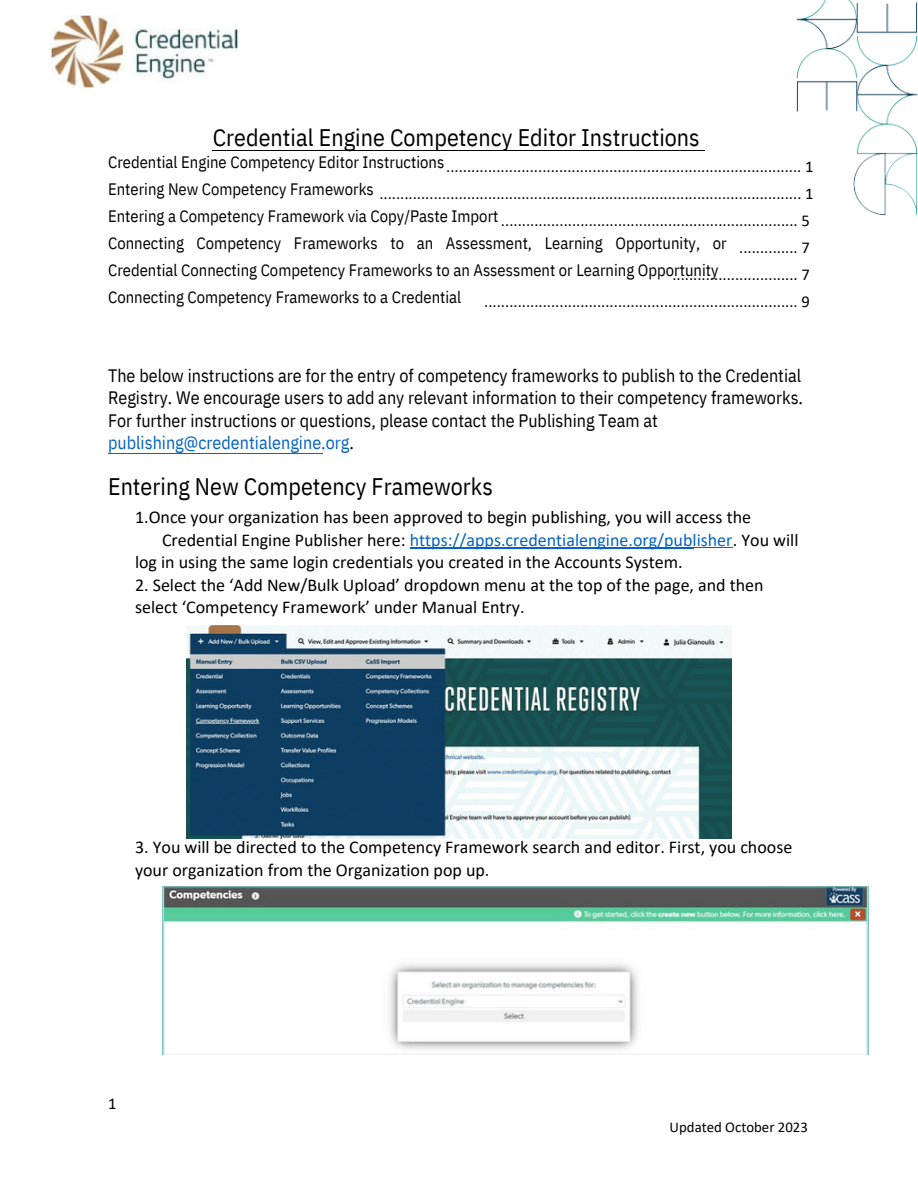
<style>
.page{position:relative;width:918px;height:1188px;background:#fff}
.page>*{position:absolute;margin:0;border:0;box-sizing:border-box;transform-origin:0 0}
.t1{font:24px "IBM Plex Sans Cond";color:#000}
.t2{font:18px "Calibri";color:#000}
.t3{font:18px/22.5px "IBM Plex Sans Cond";color:#000}
.t4{font:18px "Calibri";color:#0563c1}
.t5{font:16.5px/27px "Calibri";color:#000;text-align:right}
.t6{font:16.5px/27px "IBM Plex Sans Cond";color:#000}
.t7{font:14.85px "Calibri";color:#000}
.s1{color:#0563c1}
.s2{color:#000}
</style>
<div class="page">
<img style="left:52px;top:16px;width:185px;height:72px">
<img style="left:854px;top:3px;width:64px;height:212px">
<img style="left:796px;top:0;width:65px;height:111px">
<hr style="left:108px;top:453px;width:215px;height:1px;background:#0563c1">
<hr style="left:213px;top:150px;width:492px;height:1px;background:#000">
<hr style="left:410px;top:548px;width:283px;height:1px;background:#0563c1">
<img style="left:162px;top:886px;width:706px;height:168px">
<img style="left:187px;top:626px;width:544px;height:212px">
<hr style="left:410px;top:547px;width:323px;height:1px;background:#0563c1">
<p class="t1" style="left:213px;top:122px;width:489px">Credential Engine Competency Editor Instructions</p>
<p class="t6" style="left:108px;top:148px;width:338px">Credential Engine Competency Editor Instructions</p>
<p class="t6" style="left:108px;top:175px;width:267px">Entering New Competency Frameworks</p>
<p class="t6" style="left:108px;top:202px;width:392px">Entering a Competency Framework via Copy/Paste Import</p>
<p class="t6" style="left:108px;top:229px;width:620px">Connecting Competency Frameworks to an Assessment, Learning Opportunity, or<br>Credential Connecting Competency Frameworks to an Assessment or Learning Opportunity</p>
<p class="t6" style="left:108px;top:283px;width:355px">Connecting Competency Frameworks to a Credential</p>
<p class="t5" style="left:379px;top:154px;width:436px">..................................................................................... 1 ..................................................................................................... 1 ....................................................................... 5</p>
<p class="t5" style="left:739px;top:235px;width:72px">.............. 7</p>
<p class="t5" style="left:672px;top:262px;width:139px">.............................. 7</p>
<p class="t5" style="left:484px;top:289px;width:327px">........................................................................... 9</p>
<p class="t3" style="left:108px;top:364px;width:697px">The below instructions are for the entry of competency frameworks to publish to the Credential Registry. We encourage users to add any relevant information to their competency frameworks.<br>For further instructions or questions, please contact the Publishing Team at <span class="s1">publishing@credentialengine.org</span>.</p>
<p class="t1" style="left:108px;top:471px;width:386px">Entering New Competency Frameworks</p>
<p class="t2" style="left:135px;top:510px;width:618px">1.Once your organization has been approved to begin publishing, you will access the</p>
<p class="t4" style="left:162px;top:532px;width:638px"><span class="s2">Credential Engine Publisher here:</span> https://apps.credentialengine.org/publisher<span class="s2">. You will</span></p>
<p class="t2" style="left:135px;top:555px;width:549px">log in using the same login credentials you created in the Accounts System.</p>
<p class="t2" style="left:135px;top:577px;width:630px">2. Select the ‘Add New/Bulk Upload’ dropdown menu at the top of the page, and then</p>
<p class="t2" style="left:135px;top:600px;width:391px">select ‘Competency Framework’ under Manual Entry.</p>
<p class="t2" style="left:135px;top:840px;width:659px">3. You will be directed to the Competency Framework search and editor. First, you choose</p>
<p class="t2" style="left:135px;top:862px;width:356px">your organization from the Organization pop up.</p>
<p class="t5" style="left:108px;top:1092px;width:10px">1</p>
<p class="t7" style="left:670px;top:1120px;width:140px">Updated October 2023</p>
</div>
